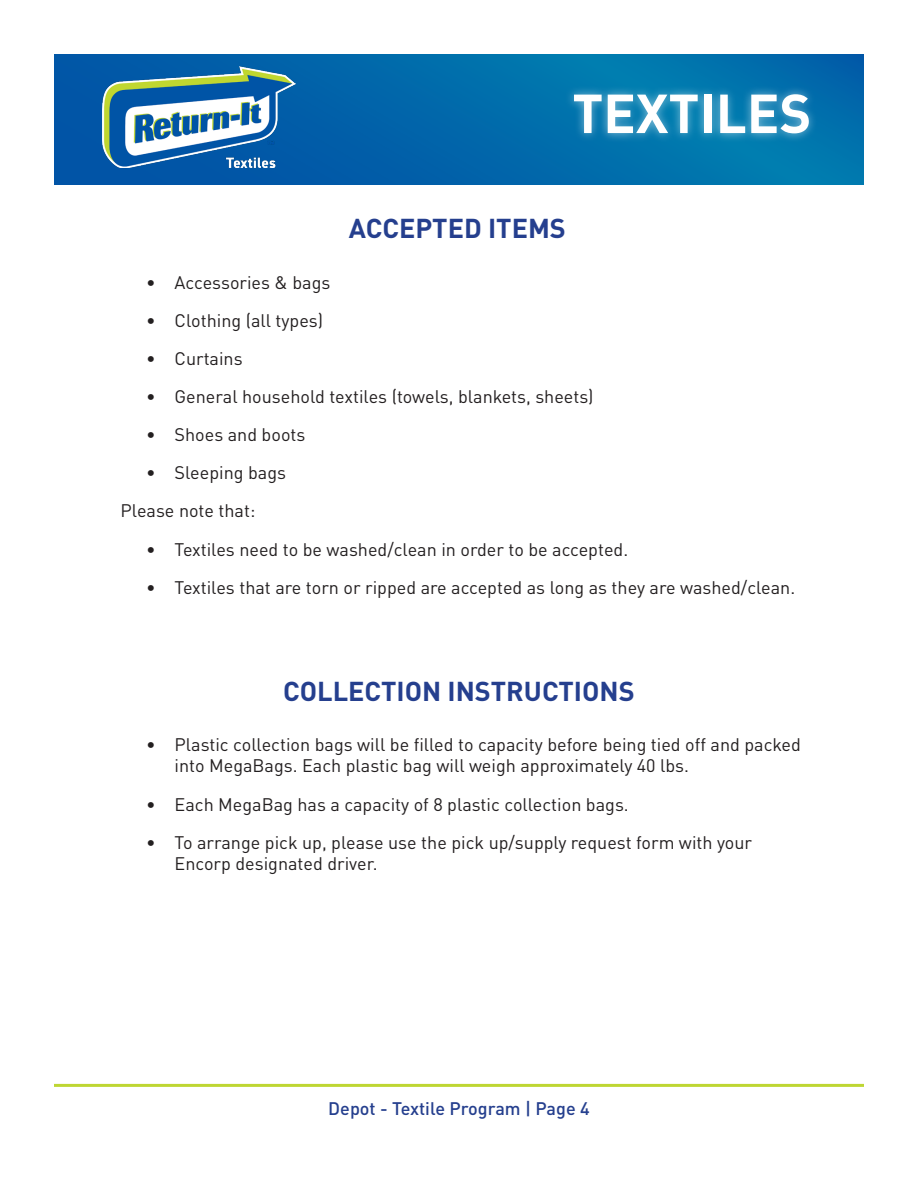
<style>
.page{position:relative;width:918px;height:1188px;background:#fff}
.page>*{position:absolute;margin:0;border:0;box-sizing:border-box;transform-origin:0 0}
.t1{font:700 54px "DIN Pro";color:#fff}
.t2{font:700 27px "DIN Pro";color:#253f8e}
.t3{font:18px/21.6px "DIN Pro";color:#231f20}
.t4{font:500 18px "DIN Pro";color:#253f8e}
</style>
<div class="page">
<svg style="left:55px;top:55px;width:808px;height:130px;background:#0068aa"></svg>
<img style="left:102px;top:67px;width:193px;height:101px">
<div style="left:565px;top:85px;width:253px;height:58px;background:#fff;opacity:.52"></div>
<hr style="left:54px;top:1084px;width:810px;height:3px;background:#bed633">
<h1 class="t1" style="left:572px;top:69px;width:241px">TEXTILES</h1>
<p class="t2" style="left:349px;top:206px;width:218px">ACCEPTED ITEMS</p>
<p class="t3" style="left:146px;top:270px;width:186px">• Accessories &amp; bags</p>
<p class="t3" style="left:146px;top:308px;width:179px">• Clothing (all types)</p>
<p class="t3" style="left:146px;top:346px;width:98px">• Curtains</p>
<p class="t3" style="left:146px;top:384px;width:449px">• General household textiles (towels, blankets, sheets)</p>
<p class="t3" style="left:146px;top:422px;width:161px">• Shoes and boots</p>
<p class="t3" style="left:146px;top:460px;width:141px">• Sleeping bags</p>
<p class="t3" style="left:121px;top:498px;width:136px">Please note that:</p>
<p class="t3" style="left:146px;top:536px;width:484px">• Textiles need to be washed/clean in order to be accepted.</p>
<p class="t3" style="left:146px;top:575px;width:651px">• Textiles that are torn or ripped are accepted as long as they are washed/clean.</p>
<p class="t2" style="left:283px;top:669px;width:353px">COLLECTION INSTRUCTIONS</p>
<p class="t3" style="left:175px;top:732px;width:628px;text-indent:-28px">• Plastic collection bags will be filled to capacity before being tied off and packed into MegaBags. Each plastic bag will weigh approximately 40 lbs.</p>
<p class="t3" style="left:146px;top:791px;width:484px">• Each MegaBag has a capacity of 8 plastic collection bags.</p>
<p class="t3" style="left:175px;top:830px;width:579px;text-indent:-28px">• To arrange pick up, please use the pick up/supply request form with your<br>Encorp designated driver.</p>
<p class="t4" style="left:328px;top:1094px;width:263px">Depot - Textile Program | Page 4</p>
</div>
